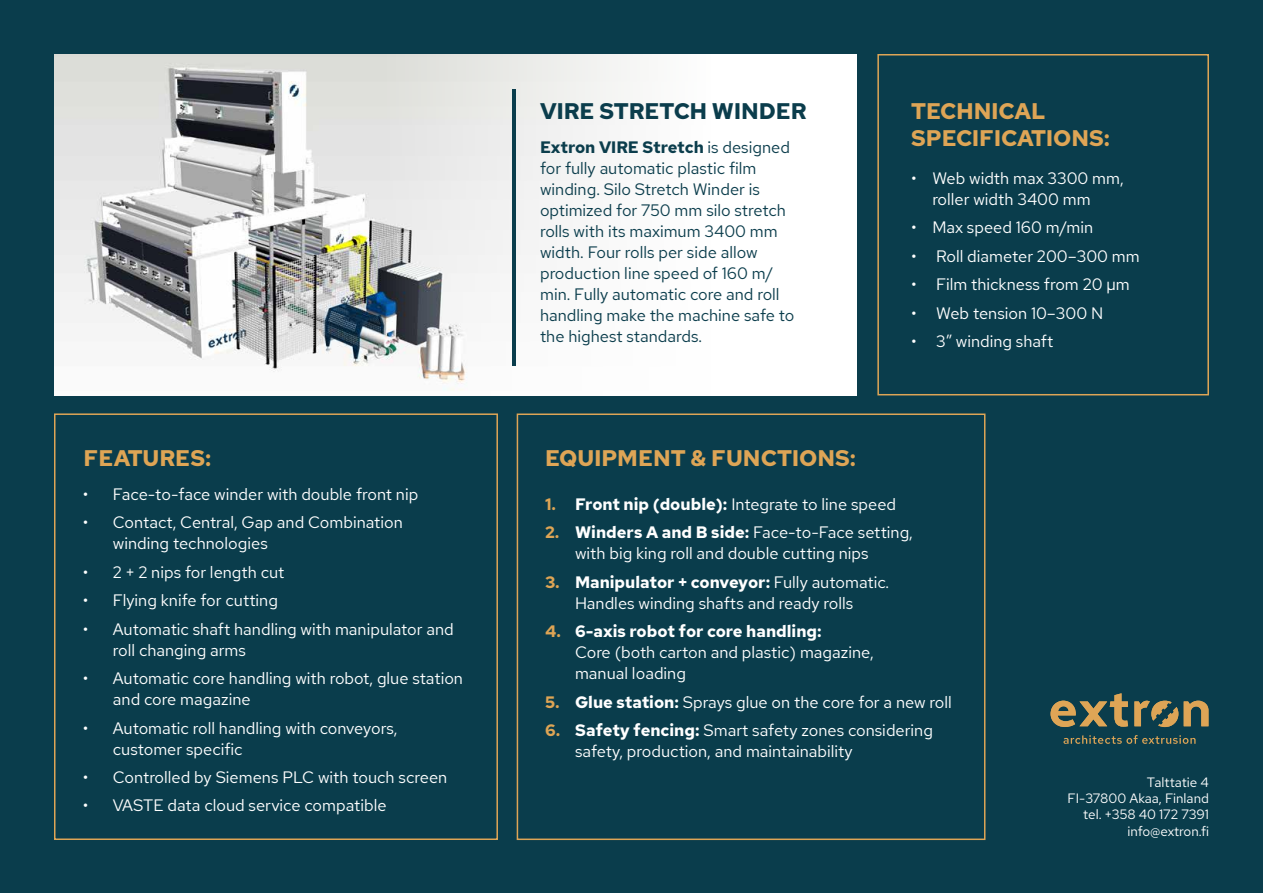
<style>
.page{position:relative;width:1263px;height:893px;background:#0a3d4c}
.page>*{position:absolute;margin:0;border:0;box-sizing:border-box;transform-origin:0 0}
.t1{font:700 22.5px/27px "Red Hat Text";color:#dea556}
.t2{font:700 22.5px "Red Hat Text";color:#0b3d4c}
.t3{font:700 22.5px "Red Hat Text";color:#dea555}
.t4{font:16.5px/21px "Red Hat Text";color:#fff}
.t5{font:16.5px/21px "Red Hat Text";color:#0b3d4c}
.t6{font:13.5px/16.2px "Red Hat Text";color:#fff;text-align:right}
.s1{font-weight:700}
.s2{font-weight:700;color:#dea555}
</style>
<div class="page">
<div style="left:54px;top:54px;width:803px;height:341px;background:#fff"></div>
<img style="left:54px;top:54px;width:579px;height:337px">
<svg style="left:1063px;top:735px;width:132px;height:9px"></svg>
<svg style="left:1050px;top:693px;width:78px;height:34px"></svg>
<svg style="left:1184px;top:701px;width:24px;height:25px"></svg>
<svg style="left:1134px;top:701px;width:44px;height:26px"></svg>
<hr style="left:512px;top:89px;width:4px;height:276px;background:#0a3d4c">
<div style="left:877px;top:54px;width:332px;height:341px;border:2px solid #dea556"></div>
<div style="left:54px;top:413px;width:444px;height:427px;border:2px solid #dea556"></div>
<div style="left:517px;top:413px;width:468px;height:427px;border:2px solid #dea556"></div>
<h1 class="t3" style="left:83px;top:443px;width:129px">FEATURES:</h1>
<p class="t4" style="left:83px;top:483px;width:337px">• Face-to-face winder with double front nip</p>
<p class="t4" style="left:113px;top:512px;width:291px;text-indent:-30px">• Contact, Central, Gap and Combination winding technologies</p>
<p class="t4" style="left:83px;top:561px;width:203px">• 2 + 2 nips for length cut</p>
<p class="t4" style="left:83px;top:589px;width:197px">• Flying knife for cutting</p>
<p class="t4" style="left:113px;top:618px;width:342px;text-indent:-30px">• Automatic shaft handling with manipulator and roll changing arms</p>
<p class="t4" style="left:113px;top:667px;width:352px;text-indent:-30px">• Automatic core handling with robot, glue station and core magazine</p>
<p class="t4" style="left:113px;top:717px;width:286px;text-indent:-30px">• Automatic roll handling with conveyors, customer specific</p>
<p class="t4" style="left:83px;top:766px;width:366px">• Controlled by Siemens PLC with touch screen</p>
<p class="t4" style="left:83px;top:795px;width:305px">• VASTE data cloud service compatible</p>
<h1 class="t2" style="left:540px;top:97px;width:268px">VIRE STRETCH WINDER</h1>
<p class="t5" style="left:540px;top:137px;width:256px"><span class="s1">Extron VIRE Stretch</span> is designed for fully automatic plastic film winding. Silo Stretch Winder is optimized for 750 mm silo stretch rolls with its maximum 3400 mm width. Four rolls per side allow production line speed of 160 m/ min. Fully automatic core and roll handling make the machine safe to the highest standards.</p>
<h1 class="t1" style="left:545px;top:445px;width:312px">EQUIPMENT &amp; FUNCTIONS:</h1>
<h1 class="t1" style="left:911px;top:98px;width:200px">TECHNICAL<br>SPECIFICATIONS:</h1>
<p class="t4" style="left:932px;top:167px;width:193px;text-indent:-21px">• Web width max 3300 mm, roller width 3400 mm</p>
<p class="t4" style="left:911px;top:217px;width:184px">• Max speed 160 m/min</p>
<p class="t4" style="left:911px;top:245px;width:230px">• Roll diameter 200–300 mm</p>
<p class="t4" style="left:911px;top:274px;width:220px">• Film thickness from 20 µm</p>
<p class="t4" style="left:911px;top:302px;width:194px">• Web tension 10–300 N</p>
<p class="t4" style="left:911px;top:331px;width:144px">• 3” winding shaft</p>
<p class="t4" style="left:545px;top:493px;width:353px"><span class="s2">1.</span> <span class="s1">Front nip (double):</span> Integrate to line speed</p>
<p class="t4" style="left:575px;top:522px;width:339px;text-indent:-30px"><span class="s2">2.</span> <span class="s1">Winders A and B side:</span> Face-to-Face setting, with big king roll and double cutting nips</p>
<p class="t4" style="left:545px;top:571px;width:346px;text-align:center"><span class="s2">3.</span> <span class="s1">Manipulator + conveyor:</span> Fully automatic.<br>Handles winding shafts and ready rolls</p>
<p class="t4" style="left:575px;top:621px;width:300px;text-indent:-30px"><span class="s2">4.</span> <span class="s1">6-axis robot for core handling:<br></span>Core (both carton and plastic) magazine, manual loading</p>
<p class="t4" style="left:545px;top:691px;width:408px"><span class="s2">5.</span> <span class="s1">Glue station:</span> Sprays glue on the core for a new roll</p>
<p class="t4" style="left:575px;top:720px;width:359px;text-indent:-30px"><span class="s2">6.</span> <span class="s1">Safety fencing:</span> Smart safety zones considering safety, production, and maintainability</p>
<p class="t6" style="left:1068px;top:774px;width:143px">Talttatie 4<br>FI-37800 Akaa, Finland tel. +358 40 172 7391 info@extron.fi</p>
</div>
